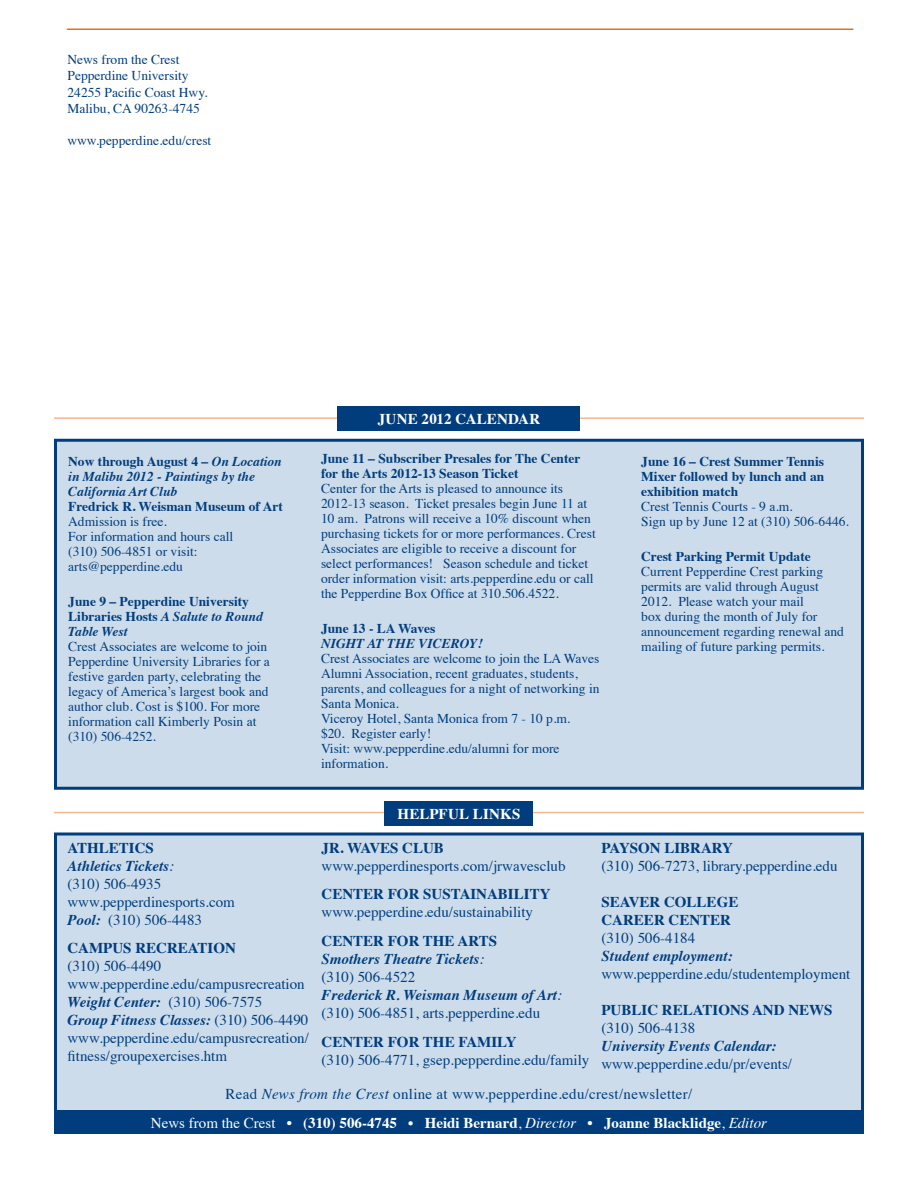
<style>
.page{position:relative;width:918px;height:1188px;background:#fff}
.page>*{position:absolute;margin:0;border:0;box-sizing:border-box;transform-origin:0 0}
.body_times{font:15px/18px "Times";color:#013d7d}
.body_times-2{font:italic 700 15px "Times";color:#013d7d}
.body_times-3{font:700 15px/18px "Times";color:#013d7d}
.body_times-4{font:700 15px "Times";color:#fff}
.body_times-5{font:15px "Times";letter-spacing:.02em;color:#013d7d}
.body_times-6{font:700 15px "Times";letter-spacing:.02em;color:#fff}
.body_times-7{font:13.5px/15px "Times";color:#013d7d}
.body_times-8{font:700 13.5px/15px "Times";color:#013d7d}
.s1{font-weight:700}
.s2{font-weight:700;font-style:italic}
.s3{font-weight:400}
.s4{font-weight:400;font-style:normal}
.s5{font-style:italic}
.s6{font-weight:400;font-style:italic}
</style>
<div class="page">
<div style="left:54px;top:439px;width:810px;height:351px;background:#ccdceb;border:3px solid #013d7d"></div>
<hr style="left:67px;top:28px;width:786px;height:2px;background:#e4701e">
<hr style="left:54px;top:417px;width:810px;height:2px;background:#e4701e">
<div style="left:337px;top:407px;width:243px;height:24px;background:#013d7d"></div>
<div style="left:54px;top:832px;width:810px;height:302px;background:#ccdceb;border:3px solid #013d7d"></div>
<hr style="left:54px;top:812px;width:810px;height:1px;background:#e4701e">
<div style="left:384px;top:801px;width:148px;height:24px;background:#013d7d"></div>
<div style="left:54px;top:1111px;width:810px;height:23px;background:#013d7d"></div>
<p class="body_times-7" style="left:68px;top:51px;width:114px">News from the Crest</p>
<p class="body_times-7" style="left:68px;top:67px;width:123px">Pepperdine University</p>
<p class="body_times-7" style="left:68px;top:83px;width:142px">24255 Pacific Coast Hwy.</p>
<p class="body_times-7" style="left:68px;top:100px;width:134px">Malibu, CA 90263-4745</p>
<p class="body_times-7" style="left:68px;top:132px;width:145px">www.pepperdine.edu/crest</p>
<p class="body_times-7" style="left:68px;top:453px;width:216px"><span class="s1">Now through August 4 –</span> <span class="s2">On Location in Malibu 2012 - Paintings by the<br>California Art Club<br></span><span class="s1">Fredrick R. Weisman Museum of Art<br></span>Admission is free.<br>For information and hours call<br>(310) 506-4851 or visit: arts@pepperdine.edu</p>
<p class="body_times-7" style="left:68px;top:593px;width:203px"><span class="s1">June 9 – Pepperdine University<br>Libraries Hosts</span> <span class="s2">A Salute to Round<br>Table West<br></span>Crest Associates are welcome to join<br>Pepperdine University Libraries for a festive garden party, celebrating the legacy of America’s largest book and author club. Cost is $100. For more information call Kimberly Posin at (310) 506-4252.</p>
<p class="body_times-6" style="left:378px;top:405px;width:164px">JUNE 2012 CALENDAR</p>
<p class="body_times-7" style="left:321px;top:450px;width:276px"><span class="s1">June 11 – Subscriber Presales for The Center for the Arts 2012-13 Season Ticket<br></span>Center for the Arts is pleased to announce its 2012-13 season. Ticket presales begin June 11 at 10 am. Patrons will receive a 10% discount when purchasing tickets for or more performances. Crest Associates are eligible to receive a discount for select performances! Season schedule and ticket order information visit: arts.pepperdine.edu or call the Pepperdine Box Office at 310.506.4522.</p>
<p class="body_times-7" style="left:321px;top:620px;width:280px"><span class="s1">June 13 - LA Waves<br></span><span class="s2">NIGHT AT THE VICEROY!<br></span>Crest Associates are welcome to join the LA Waves<br>Alumni Association, recent graduates, students, parents, and colleagues for a night of networking in<br>Santa Monica.<br>Viceroy Hotel, Santa Monica from 7 - 10 p.m.<br>$20. Register early!<br>Visit: www.pepperdine.edu/alumni for more information.</p>
<p class="body_times-8" style="left:641px;top:453px;width:209px">June 16 – Crest Summer Tennis<br>Mixer followed by lunch and an exhibition match<br><span class="s3">Crest Tennis Courts - 9 a.m.<br>Sign up by June 12 at (310) 506-6446.</span></p>
<p class="body_times-7" style="left:641px;top:548px;width:204px"><span class="s1">Crest Parking Permit Update<br></span>Current Pepperdine Crest parking permits are valid through August<br>2012. Please watch your mail<br>box during the month of July for announcement regarding renewal and mailing of future parking permits.</p>
<p class="body_times-3" style="left:68px;top:837px;width:88px">ATHLETICS</p>
<p class="body_times-2" style="left:68px;top:851px;width:108px">Athletics Tickets<span class="s3">:</span></p>
<p class="body_times" style="left:68px;top:873px;width:95px">(310) 506-4935</p>
<p class="body_times" style="left:68px;top:891px;width:169px">www.pepperdinesports.com</p>
<p class="body_times" style="left:68px;top:909px;width:136px"><span class="s2">Pool:</span> (310) 506-4483</p>
<p class="body_times-3" style="left:68px;top:938px;width:170px">CAMPUS RECREATION</p>
<p class="body_times" style="left:68px;top:956px;width:95px">(310) 506-4490</p>
<p class="body_times" style="left:68px;top:974px;width:239px">www.pepperdine.edu/campusrecreation</p>
<p class="body_times-2" style="left:68px;top:988px;width:196px">Weight Center: <span class="s4">(310) 506-7575</span></p>
<p class="body_times-2" style="left:68px;top:1006px;width:242px">Group Fitness Classes: <span class="s4">(310) 506-4490</span></p>
<p class="body_times" style="left:68px;top:1028px;width:243px">www.pepperdine.edu/campusrecreation/ fitness/groupexercises.htm</p>
<p class="body_times-6" style="left:397px;top:799px;width:125px">HELPFUL LINKS</p>
<p class="body_times-3" style="left:322px;top:837px;width:124px">JR. WAVES CLUB</p>
<p class="body_times" style="left:322px;top:855px;width:245px">www.pepperdinesports.com/jrwavesclub</p>
<p class="body_times-3" style="left:322px;top:884px;width:230px">CENTER FOR SUSTAINABILITY</p>
<p class="body_times" style="left:322px;top:902px;width:213px">www.pepperdine.edu/sustainability</p>
<p class="body_times-3" style="left:322px;top:930px;width:177px">CENTER FOR THE ARTS</p>
<p class="body_times-2" style="left:322px;top:945px;width:164px">Smothers Theatre Tickets<span class="s3">:</span></p>
<p class="body_times" style="left:322px;top:967px;width:95px">(310) 506-4522</p>
<p class="body_times-2" style="left:322px;top:981px;width:242px">Frederick R. Weisman Museum of Art<span class="s3">:</span></p>
<p class="body_times" style="left:322px;top:1003px;width:220px">(310) 506-4851, arts.pepperdine.edu</p>
<p class="body_times-3" style="left:322px;top:1031px;width:197px">CENTER FOR THE FAMILY</p>
<p class="body_times" style="left:322px;top:1050px;width:269px">(310) 506-4771, gsep.pepperdine.edu/family</p>
<p class="body_times-3" style="left:602px;top:837px;width:133px">PAYSON LIBRARY</p>
<p class="body_times" style="left:602px;top:855px;width:238px">(310) 506-7273, library.pepperdine.edu</p>
<p class="body_times-3" style="left:602px;top:891px;width:138px">SEAVER COLLEGE<br>CAREER CENTER</p>
<p class="body_times" style="left:602px;top:927px;width:95px">(310) 506-4184</p>
<p class="body_times-2" style="left:602px;top:941px;width:133px">Student employment:</p>
<p class="body_times" style="left:602px;top:963px;width:250px">www.pepperdine.edu/studentemployment</p>
<p class="body_times-3" style="left:602px;top:999px;width:233px">PUBLIC RELATIONS AND NEWS</p>
<p class="body_times" style="left:602px;top:1017px;width:95px">(310) 506-4138</p>
<p class="body_times-2" style="left:602px;top:1031px;width:177px">University Events Calendar:</p>
<p class="body_times" style="left:602px;top:1053px;width:192px">www.pepperdine.edu/pr/events/</p>
<p class="body_times-5" style="left:226px;top:1080px;width:468px">Read <span class="s5">News from the Crest</span> online at www.pepperdine.edu/crest/newsletter/</p>
<p class="body_times-4" style="left:151px;top:1109px;width:618px"><span class="s3">News from the Crest •</span> (310) 506-4745 • Heidi Bernard<span class="s3">,</span> <span class="s6">Director</span> <span class="s3">•</span> Joanne Blacklidge<span class="s3">,</span> <span class="s6">Editor</span></p>
</div>
